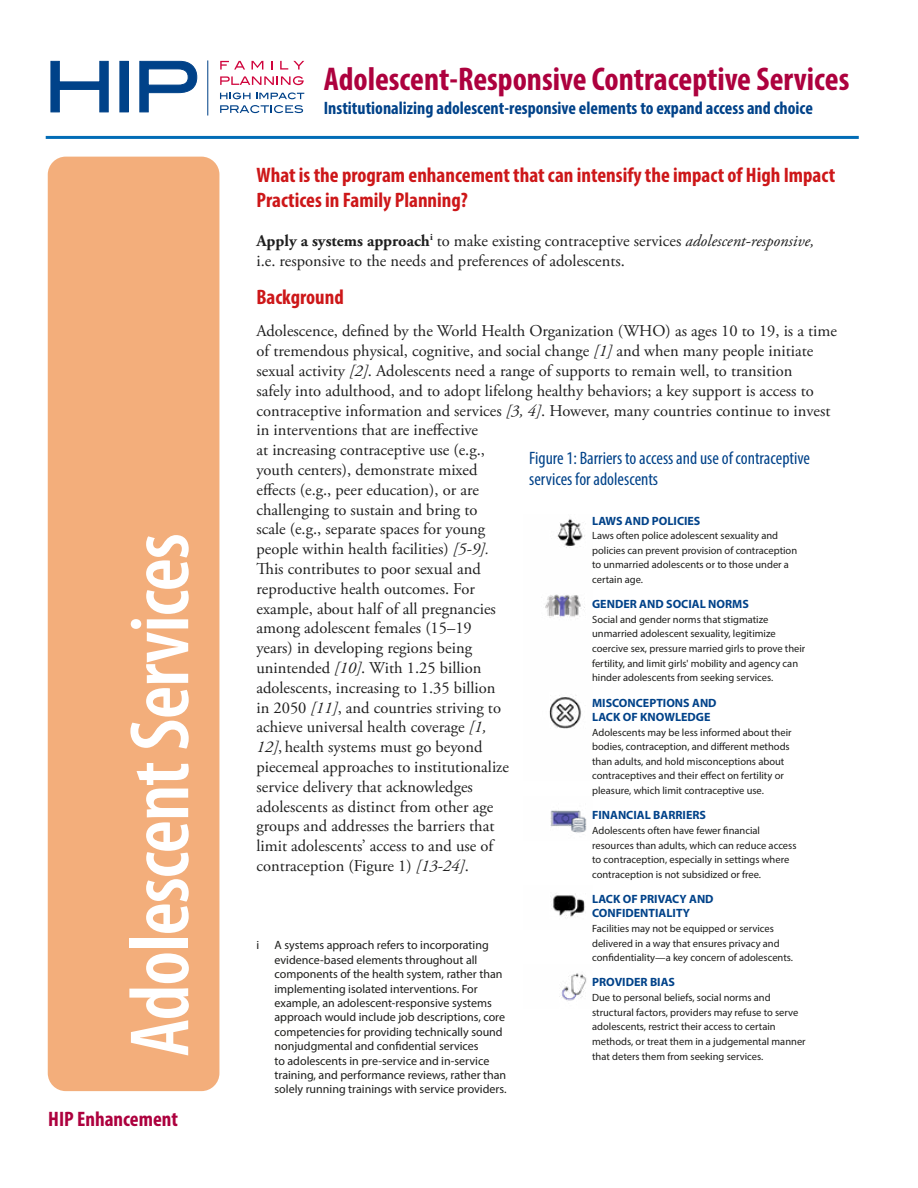
<style>
.page{position:relative;width:918px;height:1188px;background:#fff}
.page>*{position:absolute;margin:0;border:0;box-sizing:border-box;transform-origin:0 0}
.Left_Big_Bar{font:600 condensed 85.05px "Myriad Pro";letter-spacing:-.015em;color:#fff}
.top_banner_1{font:700 condensed 33px "Myriad Pro";color:#ad013e}
.head_1{font:700 condensed 21px/25.2px "Myriad Pro";color:#cd1719}
.head_1-2{font:700 condensed 21px "Myriad Pro";color:#ad013e}
.top_banner_2{font:700 condensed 18px "Myriad Pro";color:#004289}
.figure_title{font:condensed 18px/21.6px "Myriad Pro";color:#004289}
.body_1{font:16.5px/19.8px "Adobe Garamond Pro";color:#1f1f1f}
.head_2_black_gar_bol{font:16.5px/19.8px "Adobe Garamond Pro";color:#1f1f1f}
.Footnote_text{font:12px/14.4px "Myriad Pro";color:#1d1d1b}
.figure_sub_2{font:700 12px/14.4px "Myriad Pro";color:#004289}
.figure_text{font:10.5px/14.7px "Myriad Pro";color:#1d1d1b}
.s1{font-weight:700}
.s2{font-style:italic}
.s3{color:#1d1d1b}
</style>
<div class="page">
<hr style="left:207px;top:60px;width:1px;height:56px;background:#004289">
<svg style="left:50px;top:61px;width:59px;height:52px"></svg>
<div style="left:120px;top:61px;width:8px;height:51px;background:#004289"></div>
<div style="left:119px;top:61px;width:10px;height:51px;border:1px solid #004289"></div>
<svg style="left:139px;top:61px;width:59px;height:52px"></svg>
<svg style="left:220px;top:92px;width:84px;height:7px"></svg>
<svg style="left:220px;top:105px;width:83px;height:8px"></svg>
<svg style="left:220px;top:61px;width:25px;height:9px"></svg>
<svg style="left:252px;top:61px;width:11px;height:9px"></svg>
<svg style="left:271px;top:61px;width:2px;height:9px"></svg>
<svg style="left:280px;top:61px;width:24px;height:9px"></svg>
<svg style="left:220px;top:76px;width:84px;height:9px"></svg>
<hr style="left:46px;top:136px;width:813px;height:3px;background:#026cb6">
<div style="left:48px;top:157px;width:171px;height:934px;background:#f3ae7b;border-radius:18px"></div>
<img style="left:545px;top:518px;width:40px;height:211px">
<img style="left:550px;top:810px;width:37px;height:23px">
<img style="left:553px;top:893px;width:32px;height:25px">
<img style="left:559px;top:973px;width:28px;height:28px">
<p class="Left_Big_Bar" style="left:114px;top:1057px;width:525px;rotate:-90deg">Adolescent Services</p>
<p class="head_1-2" style="left:48px;top:1106px;width:131px">HIP Enhancement</p>
<p class="top_banner_1" style="left:324px;top:58px;width:527px">Adolescent-Responsive Contraceptive Services</p>
<p class="top_banner_2" style="left:324px;top:96px;width:491px">Institutionalizing adolescent-responsive elements to expand access and choice</p>
<p class="head_1" style="left:256px;top:162px;width:580px">What is the program enhancement that can intensify the impact of High Impact<br>Practices in Family Planning?</p>
<p class="head_2_black_gar_bol" style="left:256px;top:231px;width:559px"><span class="s1">Apply a systems approach</span><sup>i</sup> to make existing contraceptive services <span class="s2">adolescent-responsive, </span>i.e. responsive to the needs and preferences of adolescents.</p>
<p class="head_1" style="left:256px;top:284px;width:89px">Background</p>
<p class="body_1" style="left:256px;top:322px;width:582px">Adolescence, defined by the World Health Organization (WHO) as ages 10 to 19, is a time of tremendous physical, cognitive, and social change <span class="s2">[1]</span> and when many people initiate sexual activity <span class="s2">[2]</span>. Adolescents need a range of supports to remain well, to transition<br>safely into adulthood, and to adopt lifelong healthy behaviors; a key support is access to contraceptive information and services <span class="s2">[3, 4]</span>. However, many countries continue to invest in interventions that are ineffective<br>at increasing contraceptive use (e.g.,<br>youth centers), demonstrate mixed<br>effects (e.g., peer education), or are<br>challenging to sustain and bring to<br>scale (e.g., separate spaces for young<br>people within health facilities) <span class="s2">[5-9].<br></span>This contributes to poor sexual and<br>reproductive health outcomes. For<br>example, about half of all pregnancies<br>among adolescent females (15–19<br>years) in developing regions being<br>unintended <span class="s2">[10]</span>. With 1.25 billion<br>adolescents, increasing to 1.35 billion<br>in 2050 <span class="s2">[11]</span>, and countries striving to<br>achieve universal health coverage <span class="s2">[1,<br>12]</span>, health systems must go beyond<br>piecemeal approaches to institutionalize<br>service delivery that acknowledges<br>adolescents as distinct from other age<br>groups and addresses the barriers that<br>limit adolescents’ access to and use of<br>contraception <span class="s3">(Figure 1)</span> <span class="s2">[13-24]</span>.</p>
<p class="figure_title" style="left:529px;top:447px;width:282px">Figure 1: Barriers to access and use of contraceptive services for adolescents</p>
<p class="figure_sub_2" style="left:592px;top:513px;width:110px">LAWS AND POLICIES</p>
<p class="figure_text" style="left:592px;top:528px;width:207px">Laws often police adolescent sexuality and policies can prevent provision of contraception to unmarried adolescents or to those under a certain age.</p>
<p class="figure_sub_2" style="left:592px;top:597px;width:158px">GENDER AND SOCIAL NORMS</p>
<p class="figure_text" style="left:592px;top:612px;width:215px">Social and gender norms that stigmatize unmarried adolescent sexuality, legitimize coercive sex, pressure married girls to prove their fertility, and limit girls' mobility and agency can hinder adolescents from seeking services.</p>
<p class="figure_sub_2" style="left:592px;top:695px;width:126px">MISCONCEPTIONS AND<br>LACK OF KNOWLEDGE</p>
<p class="figure_text" style="left:592px;top:725px;width:201px">Adolescents may be less informed about their bodies, contraception, and different methods than adults, and hold misconceptions about contraceptives and their effect on fertility or pleasure, which limit contraceptive use.</p>
<p class="figure_sub_2" style="left:592px;top:808px;width:115px">FINANCIAL BARRIERS</p>
<p class="figure_text" style="left:592px;top:823px;width:206px">Adolescents often have fewer financial resources than adults, which can reduce access to contraception, especially in settings where contraception is not subsidized or free.</p>
<p class="figure_sub_2" style="left:592px;top:891px;width:123px">LACK OF PRIVACY AND<br>CONFIDENTIALITY</p>
<p class="figure_text" style="left:592px;top:921px;width:202px">Facilities may not be equipped or services delivered in a way that ensures privacy and confidentiality—a key concern of adolescents.</p>
<p class="figure_sub_2" style="left:592px;top:975px;width:84px">PROVIDER BIAS</p>
<p class="figure_text" style="left:592px;top:990px;width:215px">Due to personal beliefs, social norms and structural factors, providers may refuse to serve adolescents, restrict their access to certain methods, or treat them in a judgemental manner that deters them from seeking services.</p>
<p class="Footnote_text" style="left:256px;top:938px;width:4px">i</p>
<p class="Footnote_text" style="left:274px;top:938px;width:234px">A systems approach refers to incorporating evidence-based elements throughout all components of the health system, rather than implementing isolated interventions. For example, an adolescent-responsive systems approach would include job descriptions, core competencies for providing technically sound nonjudgmental and confidential services<br>to adolescents in pre-service and in-service training, and performance reviews, rather than solely running trainings with service providers.</p>
</div>
